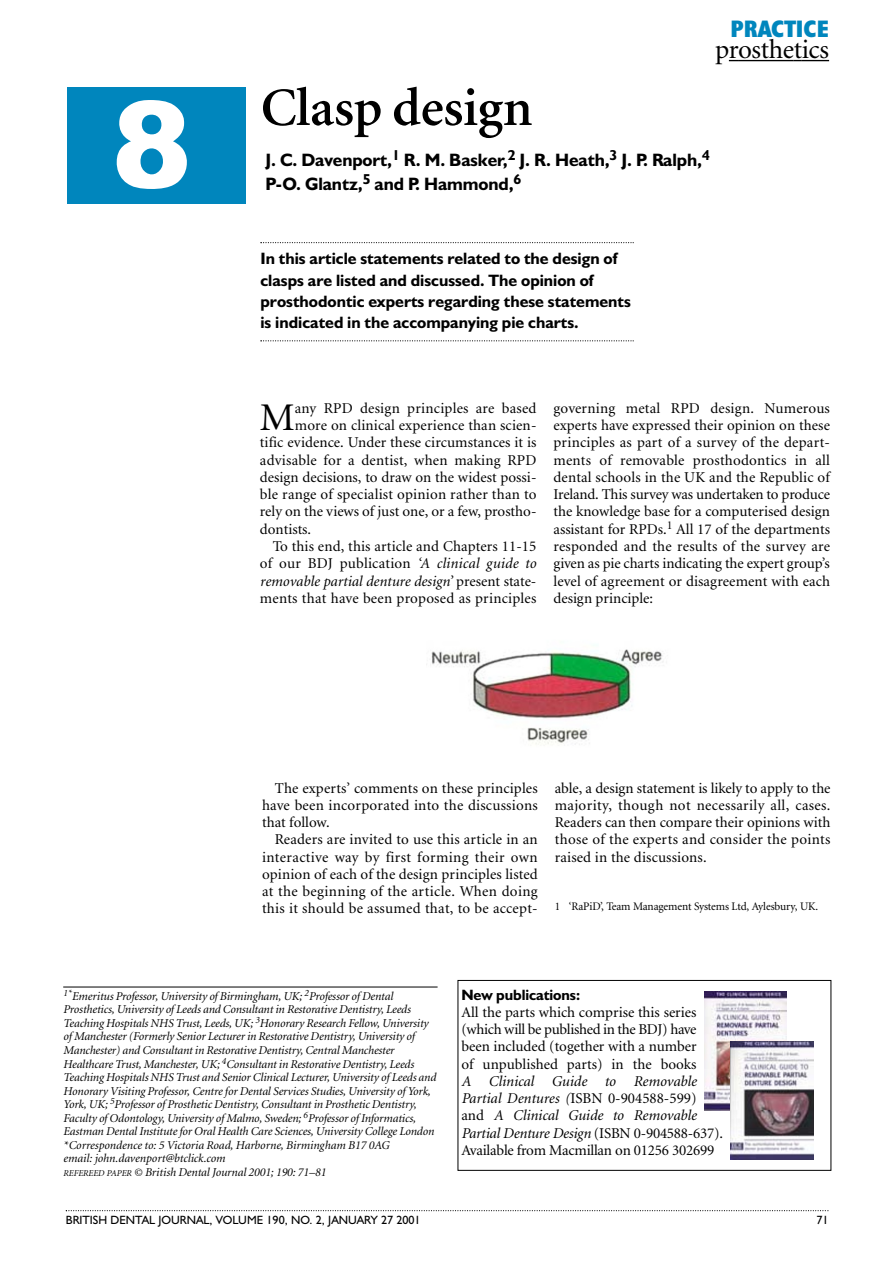
<style>
.page{position:relative;width:893px;height:1262px;background:#fff}
.page>*{position:absolute;margin:0;border:0;box-sizing:border-box;transform-origin:0 0}
.t1{font:600 54px "Minion";letter-spacing:-.005em;color:#000}
.t2{font:39.3px "Minion";color:#000}
.t3{font:27px "Minion";letter-spacing:-.015em;color:#000}
.t4{font:700 condensed 24px "Humanist 521 BT Xtra";color:#0086bd}
.t5{font:700 18px/24px "Humanist 521 BT";letter-spacing:-.005em;color:#000}
.t6{font:700 16.5px/21px "Humanist 521 BT";color:#000}
.t7{font:15px/17.2px "Minion";letter-spacing:.01em;color:#000;text-align:justify}
.t8{font:italic 15px/17.2px "Minion";color:#000}
.t9{font:700 15px "Humanist 521 BT";letter-spacing:-.005em;color:#000}
.t10{font:italic 12px/13.5px "Minion";letter-spacing:-.01em;color:#000}
.t11{font:12px "Humanist 521 BT";color:#000}
.t12{font:11.55px "Minion";letter-spacing:-.01em;color:#000}
.s1{font-style:italic}
.s2{font-style:normal}
.s3{font-size:9px}
</style>
<div class="page">
<hr style="left:738px;top:60px;width:55px;height:1px;background:#000">
<svg style="left:793px;top:60px;width:36px;height:1px"></svg>
<svg style="left:66px;top:1210px;width:762px;height:1px"></svg>
<div style="left:67px;top:87px;width:179px;height:117px;background:#0086bd"></div>
<svg style="left:260px;top:242px;width:373px;height:1px"></svg>
<svg style="left:260px;top:340px;width:373px;height:1px"></svg>
<hr style="left:63px;top:986px;width:374px;height:1px;background:#000">
<div style="left:458px;top:980px;width:373px;height:190px;border:1px solid #000"></div>
<img style="left:704px;top:991px;width:82px;height:119px">
<img style="left:730px;top:1041px;width:83px;height:118px">
<img style="left:426px;top:649px;width:238px;height:96px">
<h1 class="t1" style="left:261px;top:87px;width:273px">Clasp design</h1>
<h3 class="t4" style="left:730px;top:20px;width:100px">PRACTICE</h3>
<h3 class="t3" style="left:715px;top:39px;width:116px">prosthetics</h3>
<p class="t5" style="left:265px;top:150px;width:446px">J. C. Davenport,<sup>1</sup> R. M. Basker,<sup>2</sup> J. R. Heath,<sup>3</sup> J. P. Ralph,<sup>4<br></sup>P-O. Glantz,<sup>5</sup> and P. Hammond,<sup>6</sup></p>
<p class="t6" style="left:260px;top:250px;width:372px">In this article statements related to the design of clasps are listed and discussed. The opinion of prosthodontic experts regarding these statements is indicated in the accompanying pie charts.</p>
<h2 class="t2" style="left:260px;top:402px;width:37px">M</h2>
<p class="t7" style="left:295px;top:401px;width:243px">any RPD design principles are based</p>
<p class="t7" style="left:295px;top:418px;width:243px">more on clinical experience than scien-</p>
<p class="t7" style="left:260px;top:435px;width:278px">tific evidence. Under these circumstances it is</p>
<p class="t7" style="left:260px;top:452px;width:278px">advisable for a dentist, when making RPD</p>
<p class="t7" style="left:260px;top:470px;width:278px">design decisions, to draw on the widest possi-</p>
<p class="t7" style="left:260px;top:487px;width:278px">ble range of specialist opinion rather than to</p>
<p class="t7" style="left:260px;top:504px;width:278px">rely on the views of just one, or a few, prostho-</p>
<p class="t7" style="left:260px;top:521px;width:53px">dontists.</p>
<p class="t7" style="left:273px;top:539px;width:265px">To this end, this article and Chapters 11-15</p>
<p class="t7" style="left:260px;top:556px;width:278px">of our BDJ publication <span class="s1">‘A clinical guide to</span></p>
<p class="t8" style="left:260px;top:573px;width:278px">removable partial denture design’ <span class="s2">present state-</span></p>
<p class="t7" style="left:260px;top:590px;width:278px">ments that have been proposed as principles</p>
<p class="t7" style="left:553px;top:401px;width:278px">governing metal RPD design. Numerous experts have expressed their opinion on these principles as part of a survey of the depart&shy;ments of removable prosthodontics in all dental schools in the UK and the Republic of Ireland. This survey was undertaken to produce the knowledge base for a computerised design assistant for RPDs.<sup>1</sup> All 17 of the departments responded and the results of the survey are given as pie charts indicating the expert group’s level of agreement or disagreement with each design principle:</p>
<p class="t7" style="left:262px;top:780px;width:277px;text-indent:13px">The experts’ comments on these principles have been incorporated into the discussions that follow.</p>
<p class="t7" style="left:262px;top:832px;width:277px;text-indent:13px">Readers are invited to use this article in an interactive way by first forming their own opinion of each of the design principles listed at the beginning of the article. When doing this it should be assumed that, to be accept-</p>
<p class="t7" style="left:554px;top:780px;width:277px">able, a design statement is likely to apply to the majority, though not necessarily all, cases.<br>Readers can then compare their opinions with those of the experts and consider the points raised in the discussions.</p>
<p class="t12" style="left:554px;top:901px;width:265px">1 ‘RaPiD’, Team Management Systems Ltd, Aylesbury, UK.</p>
<p class="t10" style="left:63px;top:990px;width:374px"><sup>1*</sup>Emeritus Professor, University of Birmingham, UK; <sup>2</sup>Professor of Dental Prosthetics, University of Leeds and Consultant in Restorative Dentistry, Leeds Teaching Hospitals NHS Trust, Leeds, UK; <sup>3</sup>Honorary Research Fellow, University of Manchester (Formerly Senior Lecturer in Restorative Dentistry, University of Manchester) and Consultant in Restorative Dentistry, Central Manchester Healthcare Trust, Manchester, UK; <sup>4</sup>Consultant in Restorative Dentistry, Leeds Teaching Hospitals NHS Trust and Senior Clinical Lecturer, University of Leeds and Honorary Visiting Professor, Centre for Dental Services Studies, University of York, York, UK; <sup>5</sup>Professor of Prosthetic Dentistry, Consultant in Prosthetic Dentistry, Faculty of Odontology, University of Malmo, Sweden; <sup>6</sup>Professor of Informatics, Eastman Dental Institute for Oral Health Care Sciences, University College London *Correspondence to: 5 Victoria Road, Harborne, Birmingham B17 0AG<br>email: john.davenport@btclick.com<br><span class="s3">REFEREED PAPER</span> © British Dental Journal 2001; 190: 71–81</p>
<p class="t9" style="left:461px;top:989px;width:120px">New publications:</p>
<p class="t7" style="left:461px;top:1004px;width:237px">All the parts which comprise this series (which will be published in the BDJ) have been included (together with a number of unpublished parts) in the books</p>
<p class="t8" style="left:461px;top:1073px;width:263px">A Clinical Guide to Removable Partial Dentures (<span class="s2">ISBN 0-904588-599)<br>and</span> A Clinical Guide to Removable Partial Denture Design <span class="s2">(ISBN 0-904588-637).<br>Available from Macmillan on 01256 302699</span></p>
<p class="t11" style="left:66px;top:1215px;width:356px">BRITISH DENTAL JOURNAL, VOLUME 190, NO. 2, JANUARY 27 2001</p>
<p class="t11" style="left:816px;top:1215px;width:14px">71</p>
</div>
